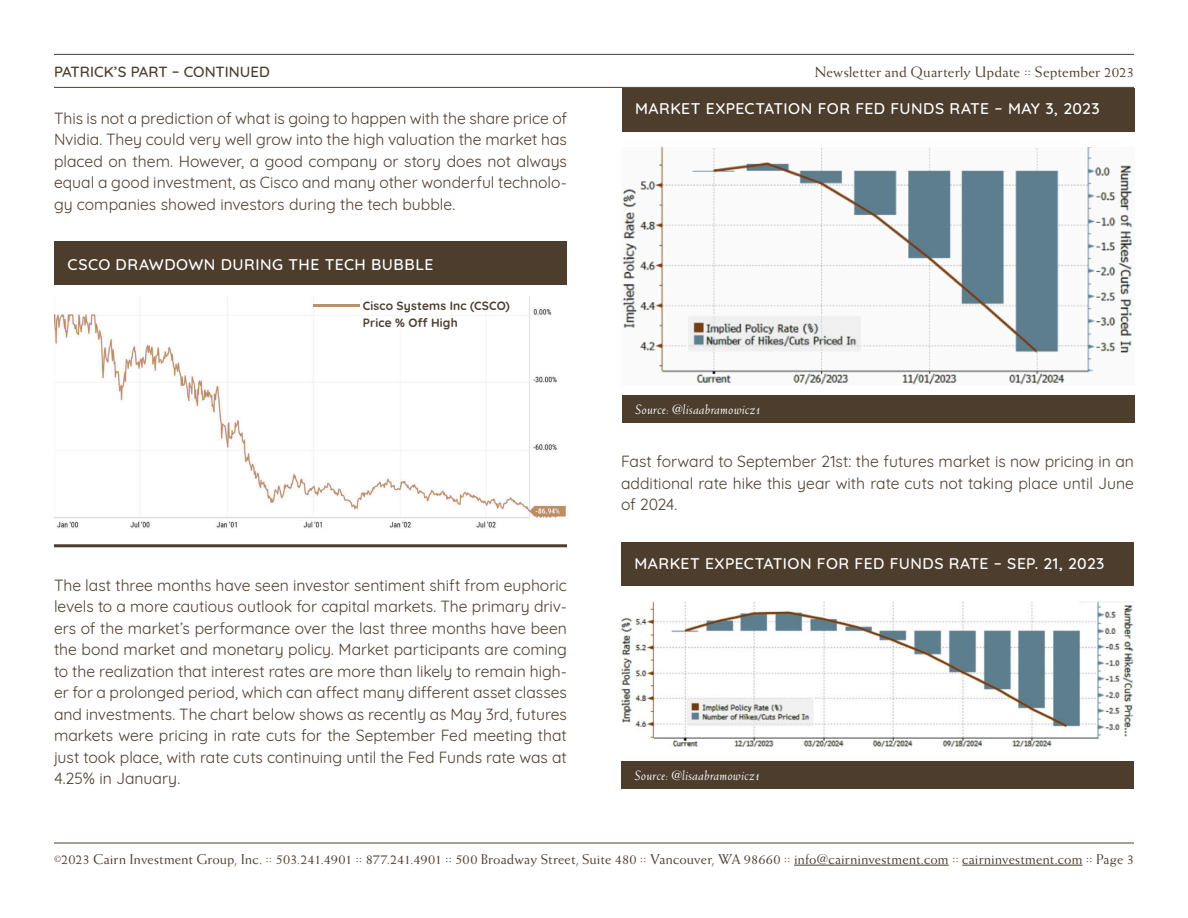
<style>
.page{position:relative;width:1188px;height:918px;background:#fff}
.page>*{position:absolute;margin:0;border:0;box-sizing:border-box;transform-origin:0 0}
.body{font:15.75px/21.5px "Quicksand";color:#4d3d2d;text-align:justify}
.body-2{font:500 15.75px "Quicksand";letter-spacing:.03em;color:#fff}
.t1{font:15px "Weiss Std";letter-spacing:.005em;color:#4d3d2d}
.t2{font:500 15px "Quicksand";letter-spacing:-.005em;color:#4d3d2d}
.t3{font:14.25px "Weiss Std";letter-spacing:.005em;color:#4d3d2d}
.body-3{font:italic 13.5px "Weiss Std";letter-spacing:.01em;color:#fff}
.body-4{font:700 12px/16.5px "Quicksand";letter-spacing:.015em;color:#4d3d2d}
.s1{font-size:9px}
</style>
<div class="page">
<hr style="left:54px;top:54px;width:1080px;height:1px;background:#4d3d2d">
<hr style="left:54px;top:87px;width:1080px;height:1px;background:#4d3d2d">
<hr style="left:54px;top:843px;width:1080px;height:1px;background:#4d3d2d">
<hr style="left:794px;top:865px;width:155px;height:1px;background:#4d3d2d">
<hr style="left:962px;top:865px;width:121px;height:1px;background:#4d3d2d">
<img style="left:622px;top:147px;width:511px;height:238px">
<div style="left:622px;top:88px;width:513px;height:43px;background:#4d3d2d"></div>
<div style="left:622px;top:395px;width:513px;height:28px;background:#4d3d2d"></div>
<img style="left:620px;top:601px;width:514px;height:146px">
<div style="left:621px;top:542px;width:513px;height:44px;background:#4d3d2d"></div>
<div style="left:621px;top:761px;width:513px;height:28px;background:#4d3d2d"></div>
<img style="left:54px;top:297px;width:512px;height:231px">
<div style="left:54px;top:242px;width:513px;height:43px;background:#4d3d2d"></div>
<hr style="left:313px;top:304px;width:47px;height:3px;background:#bc9166">
<hr style="left:54px;top:544px;width:513px;height:3px;background:#4d3d2d">
<p class="t2" style="left:54px;top:59px;width:217px">PATRICK’S PART – CONTINUED</p>
<p class="t1" style="left:815px;top:63px;width:321px">Newsletter and Quarterly Update :: September 2023</p>
<p class="body" style="left:54px;top:106px;width:515px">This is not a prediction of what is going to happen with the share price of Nvidia. They could very well grow into the high valuation the market has placed on them. However, a good company or story does not always equal a good investment, as Cisco and many other wonderful technolo&shy;gy companies showed investors during the tech bubble.</p>
<p class="body-2" style="left:68px;top:252px;width:367px">CSCO DRAWDOWN DURING THE TECH BUBBLE</p>
<p class="body-4" style="left:363px;top:297px;width:149px">Cisco Systems Inc (CSCO)<br>Price % Off High</p>
<p class="body" style="left:54px;top:573px;width:515px">The last three months have seen investor sentiment shift from euphoric levels to a more cautious outlook for capital markets. The primary driv&shy;ers of the market’s performance over the last three months have been the bond market and monetary policy. Market participants are coming to the realization that interest rates are more than likely to remain high&shy;er for a prolonged period, which can affect many different asset classes and investments. The chart below shows as recently as May 3rd, futures markets were pricing in rate cuts for the September Fed meeting that just took place, with rate cuts continuing until the Fed Funds rate was at 4.25% in January.</p>
<p class="body-2" style="left:635px;top:96px;width:466px">MARKET EXPECTATION FOR FED FUNDS RATE – MAY 3, 2023</p>
<p class="body-3" style="left:635px;top:402px;width:127px">Source: @lisaabramowicz1</p>
<p class="body" style="left:621px;top:449px;width:515px">Fast forward to September 21st: the futures market is now pricing in an additional rate hike this year with rate cuts not taking place until June of 2024.</p>
<p class="body-2" style="left:634px;top:551px;width:471px">MARKET EXPECTATION FOR FED FUNDS RATE – SEP. 21, 2023</p>
<p class="body-3" style="left:634px;top:768px;width:127px">Source: @lisaabramowicz1</p>
<p class="t3" style="left:54px;top:851px;width:1082px"><span class="s1">©</span>2023 Cairn Investment Group, Inc. :: 503.241.4901 :: 877.241.4901 :: 500 Broadway Street, Suite 480 :: Vancouver, WA 98660 :: info@cairninvestment.com :: cairninvestment.com :: Page 3</p>
</div>
